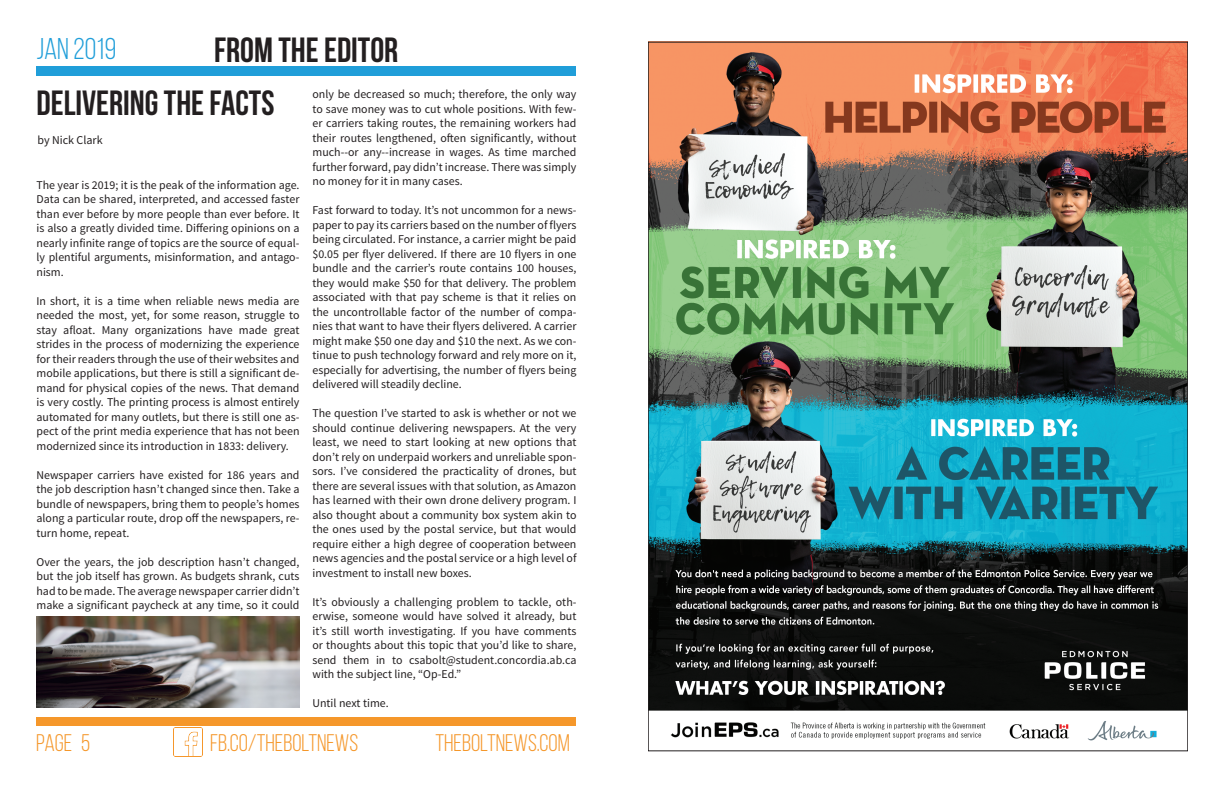
<style>
.page{position:relative;width:1224px;height:792px;background:#fff}
.page>*{position:absolute;margin:0;border:0;box-sizing:border-box;transform-origin:0 0}
.t1{font:700 35px "Bebas Neue";color:#231f20}
.t2{font:30px "Bebas Neue";color:#209ed9}
.t3{font:24px "Bebas Neue";color:#f5972a}
.t4{font:12px "Source Sans Pro";color:#231f20}
.t5{font:11.9px/14.5px "Source Sans Pro";color:#231f20;text-align:justify}
</style>
<div class="page">
<div style="left:36px;top:66px;width:540px;height:10px;background:#209ed9"></div>
<div style="left:36px;top:717px;width:540px;height:9px;background:#f5972a"></div>
<img style="left:173px;top:727px;width:30px;height:30px">
<img style="left:36px;top:616px;width:264px;height:91px">
<img style="left:650px;top:44px;width:536px;height:697px">
<h2 class="t2" style="left:36px;top:32px;width:81px">JAN 2019</h2>
<p class="t1" style="left:214px;top:31px;width:186px">FROM THE EDITOR</p>
<p class="t1" style="left:37px;top:84px;width:239px">DELIVERING THE FACTS</p>
<p class="t4" style="left:38px;top:132px;width:67px">by Nick Clark</p>
<p class="t5" style="left:36px;top:178px;width:265px">The year is 2019; it is the peak of the information age.<br>Data can be shared, interpreted, and accessed faster than ever before by more people than ever before. It is also a greatly divided time. Differing opinions on a nearly infinite range of topics are the source of equal&shy;ly plentiful arguments, misinformation, and antago&shy;nism.</p>
<p class="t5" style="left:36px;top:294px;width:265px">In short, it is a time when reliable news media are needed the most, yet, for some reason, struggle to stay afloat. Many organizations have made great strides in the process of modernizing the experience for their readers through the use of their websites and mobile applications, but there is still a significant de&shy;mand for physical copies of the news. That demand is very costly. The printing process is almost entirely automated for many outlets, but there is still one as&shy;pect of the print media experience that has not been modernized since its introduction in 1833: delivery.</p>
<p class="t5" style="left:36px;top:468px;width:265px">Newspaper carriers have existed for 186 years and the job description hasn’t changed since then. Take a bundle of newspapers, bring them to people’s homes along a particular route, drop off the newspapers, re&shy;turn home, repeat.</p>
<p class="t5" style="left:36px;top:555px;width:265px">Over the years, the job description hasn’t changed, but the job itself has grown. As budgets shrank, cuts had to be made. The average newspaper carrier didn’t make a significant paycheck at any time, so it could</p>
<p class="t5" style="left:312px;top:87px;width:266px">only be decreased so much; therefore, the only way to save money was to cut whole positions. With few&shy;er carriers taking routes, the remaining workers had their routes lengthened, often significantly, without much--or any--increase in wages. As time marched further forward, pay didn’t increase. There was simply no money for it in many cases.</p>
<p class="t5" style="left:312px;top:203px;width:266px">Fast forward to today. It’s not uncommon for a news&shy;paper to pay its carriers based on the number of flyers being circulated. For instance, a carrier might be paid $0.05 per flyer delivered. If there are 10 flyers in one bundle and the carrier’s route contains 100 houses, they would make $50 for that delivery. The problem associated with that pay scheme is that it relies on the uncontrollable factor of the number of compa&shy;nies that want to have their flyers delivered. A carrier might make $50 one day and $10 the next. As we con&shy;tinue to push technology forward and rely more on it, especially for advertising, the number of flyers being delivered will steadily decline.</p>
<p class="t5" style="left:312px;top:406px;width:266px">The question I’ve started to ask is whether or not we should continue delivering newspapers. At the very least, we need to start looking at new options that don’t rely on underpaid workers and unreliable spon&shy;sors. I’ve considered the practicality of drones, but there are several issues with that solution, as Amazon has learned with their own drone delivery program. I also thought about a community box system akin to the ones used by the postal service, but that would require either a high degree of cooperation between news agencies and the postal service or a high level of investment to install new boxes.</p>
<p class="t5" style="left:312px;top:595px;width:266px">It’s obviously a challenging problem to tackle, oth&shy;erwise, someone would have solved it already, but it’s still worth investigating. If you have comments or thoughts about this topic that you’d like to share, send them in to csabolt@student.concordia.ab.ca with the subject line, “Op-Ed.”</p>
<p class="t5" style="left:312px;top:696px;width:78px">Until next time.</p>
<p class="t3" style="left:36px;top:730px;width:56px">PAGE 5</p>
<h3 class="t3" style="left:210px;top:730px;width:150px">FB.CO/THEBOLTNEWS</h3>
<h3 class="t3" style="left:436px;top:730px;width:136px">THEBOLTNEWS.COM</h3>
</div>
